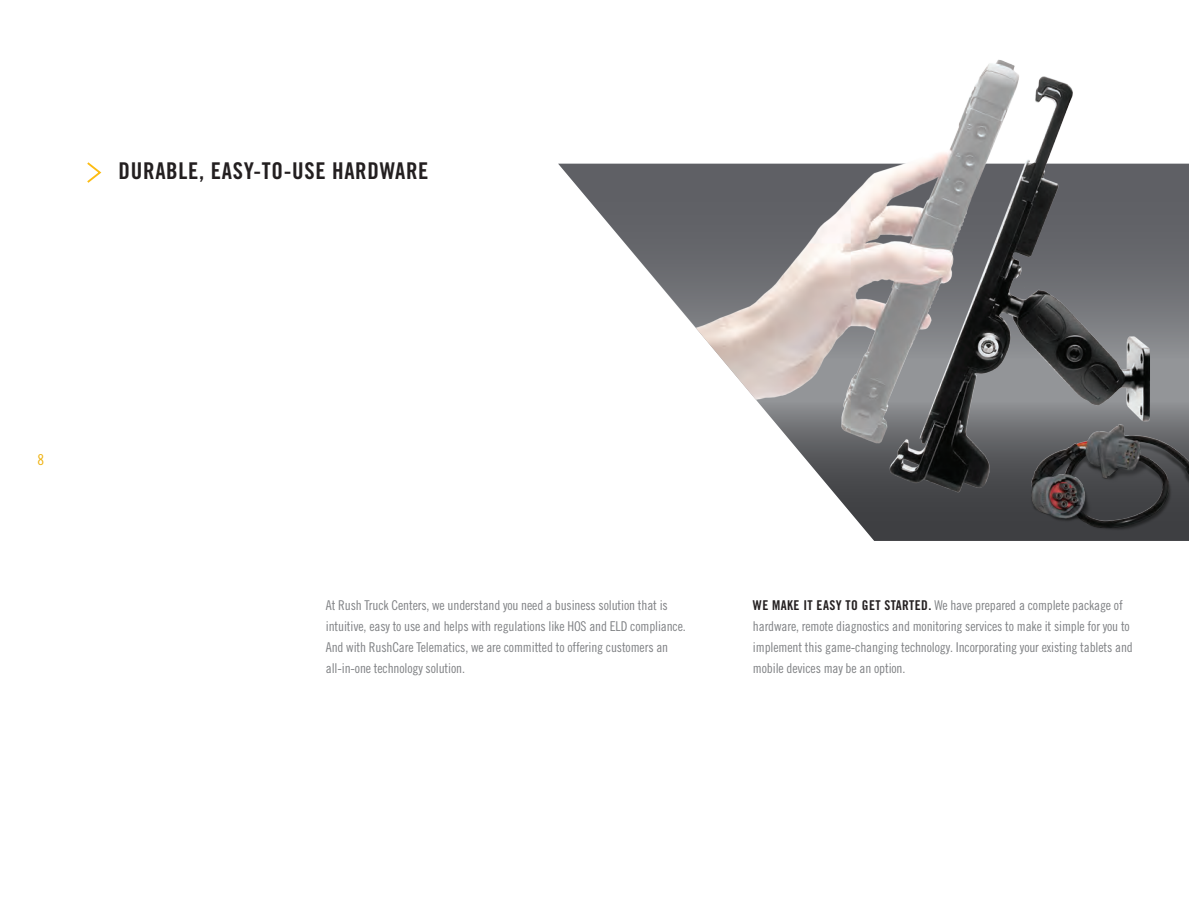
<style>
.page{position:relative;width:1189px;height:918px;background:#fff}
.page>*{position:absolute;margin:0;border:0;box-sizing:border-box;transform-origin:0 0}
.t1{font:23.1px "Trade Gothic LT Pro Bd Cn 20";letter-spacing:.03em;color:#231f20}
.Warnock_Pro_Display_-_11pt_14pt{font:15px "Trade Gothic LT Pro Cn 18";color:#efb211}
.t2{font:13.5px/21px "Trade Gothic LT Pro Cn 18";letter-spacing:-.01em;color:#808285}
.s1{font-family:"Trade Gothic LT Pro Bd Cn 20";color:#231f20}
</style>
<div class="page">
<svg style="left:87px;top:162px;width:15px;height:21px"></svg>
<svg style="left:1150px;top:359px;width:39px;height:31px"></svg>
<svg style="left:558px;top:164px;width:631px;height:195px"></svg>
<svg style="left:836px;top:495px;width:186px;height:46px;background:#535457"></svg>
<img style="left:666px;top:60px;width:484px;height:435px">
<img style="left:1022px;top:390px;width:167px;height:151px">
<img style="left:1185px;top:227px;width:4px;height:153px">
<p class="t1" style="left:119px;top:157px;width:311px">DURABLE, EASY-TO-USE HARDWARE</p>
<p class="Warnock_Pro_Display_-_11pt_14pt" style="left:37px;top:451px;width:8px">8</p>
<p class="t2" style="left:326px;top:595px;width:361px">At Rush Truck Centers, we understand you need a business solution that is intuitive, easy to use and helps with regulations like HOS and ELD compliance.<br>And with RushCare Telematics, we are committed to offering customers an all-in-one technology solution.</p>
<p class="t2" style="left:753px;top:595px;width:381px"><span class="s1">WE MAKE IT EASY TO GET STARTED.</span> We have prepared a complete package of hardware, remote diagnostics and monitoring services to make it simple for you to implement this game-changing technology. Incorporating your existing tablets and mobile devices may be an option.</p>
</div>
